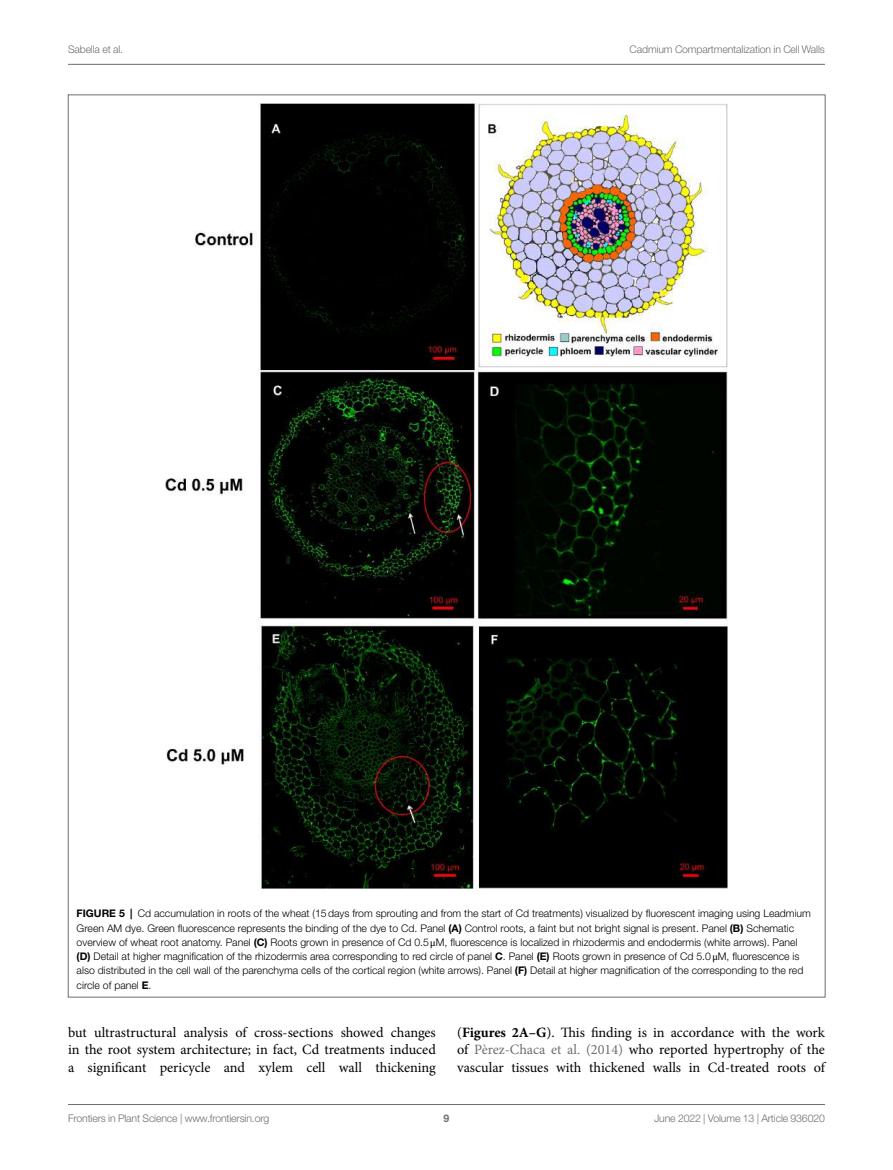
<style>
.page{position:relative;width:893px;height:1170px;background:#fff}
.page>*{position:absolute;margin:0;border:0;box-sizing:border-box;transform-origin:0 0}
.t1{font:14.25px/17.2px "Minion Pro";letter-spacing:-.005em;color:#000;text-align:justify}
.t2{font:300 10.5px/14.2px "Helvetica Neue LT Std";color:#000}
.t3{font:300 10.5px "Helvetica Neue LT Std";letter-spacing:-.015em;color:#6d6e71}
.t4{font:700 10.5px "Helvetica Neue LT Std";color:#6d6e71}
.s1{font-weight:700}
.s2{font-family:"STIX General";font-weight:400}
.s3{color:#6d6e71}
</style>
<div class="page">
<hr style="left:68px;top:64px;width:757px;height:1px;background:#6d6e71">
<hr style="left:68px;top:1104px;width:757px;height:1px;background:#6d6e71">
<img style="left:166px;top:103px;width:561px;height:785px">
<p class="t3" style="left:68px;top:42px;width:57px">Sabella et al.</p>
<p class="t3" style="left:630px;top:42px;width:197px">Cadmium Compartmentalization in Cell Walls</p>
<p class="t2" style="left:77px;top:906px;width:736px"><span class="s1">FIGURE 5 |</span> Cd accumulation in roots of the wheat (15days from sprouting and from the start of Cd treatments) visualized by fluorescent imaging using Leadmium Green AM dye. Green fluorescence represents the binding of the dye to Cd. Panel <span class="s1">(A)</span> Control roots, a faint but not bright signal is present. Panel <span class="s1">(B)</span> Schematic overview of wheat root anatomy. Panel <span class="s1">(C)</span> Roots grown in presence of Cd 0.5<span class="s2">μ</span>M, fluorescence is localized in rhizodermis and endodermis (white arrows). Panel <span class="s1">(D)</span> Detail at higher magnification of the rhizodermis area corresponding to red circle of panel <span class="s1">C</span>. Panel <span class="s1">(E)</span> Roots grown in presence of Cd 5.0<span class="s2">μ</span>M, fluorescence is also distributed in the cell wall of the parenchyma cells of the cortical region (white arrows). Panel <span class="s1">(F)</span> Detail at higher magnification of the corresponding to the red circle of panel <span class="s1">E</span>.</p>
<h1 class="t1" style="left:68px;top:1023px;width:369px">but ultrastructural analysis of cross-sections showed changes in the root system architecture; in fact, Cd treatments induced a significant pericycle and xylem cell wall thickening</h1>
<h1 class="t1" style="left:457px;top:1023px;width:369px">(<span class="s1">Figures 2A–G</span>). This finding is in accordance with the work of <span class="s3">Pèrez-Chaca et al. (2014)</span> who reported hypertrophy of the vascular tissues with thickened walls in Cd-treated roots of</h1>
<p class="t3" style="left:68px;top:1111px;width:203px">Frontiers in Plant Science | www.frontiersin.org</p>
<p class="t4" style="left:444px;top:1111px;width:7px">9</p>
<p class="t3" style="left:654px;top:1111px;width:172px">June 2022 | Volume 13 | Article 936020</p>
</div>
